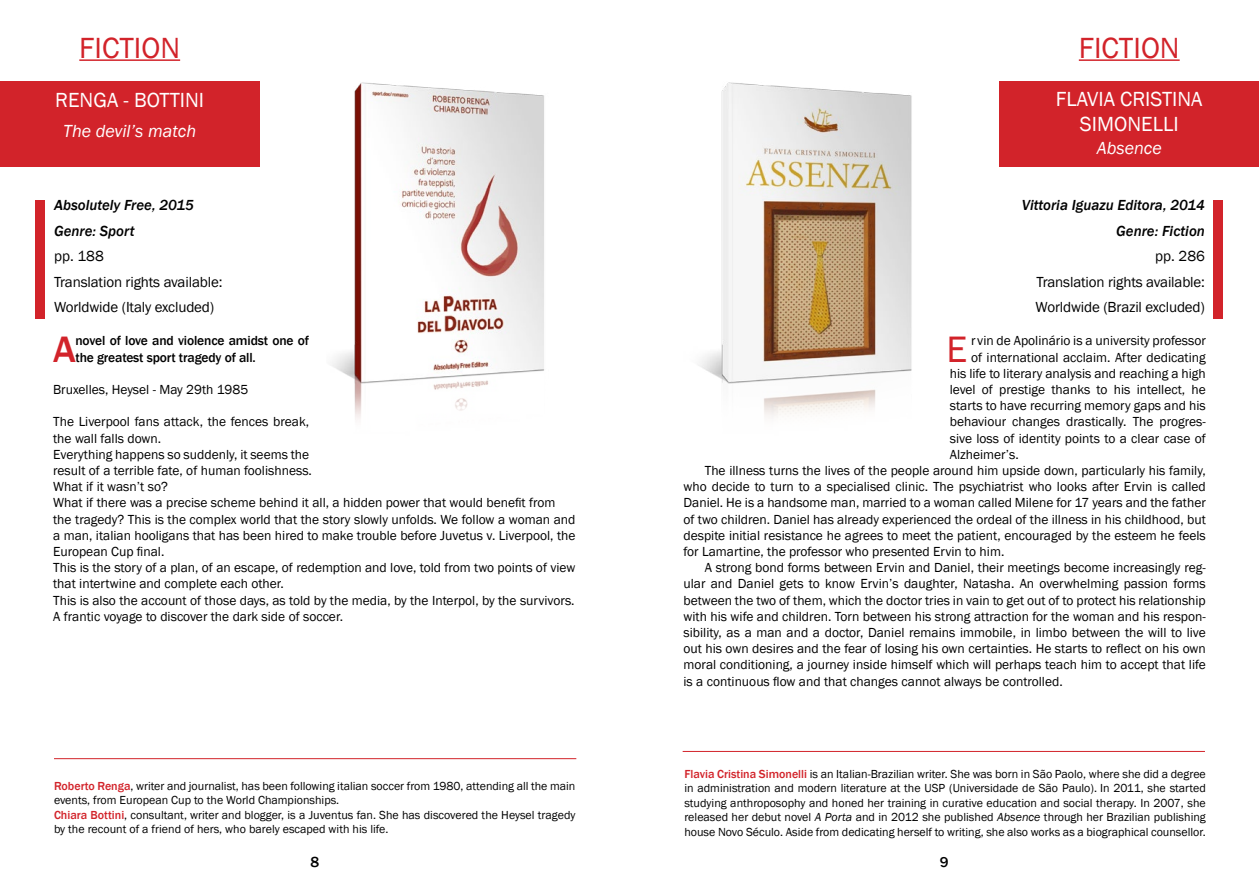
<style>
.page{position:relative;width:1259px;height:893px;background:#fff}
.page>*{position:absolute;margin:0;border:0;box-sizing:border-box;transform-origin:0 0}
.t1{font:500 37.8px "Franklin Gothic";color:#d2232a}
.t2{font:37.8px "Franklin Gothic";color:#d2232a}
.t3{font:30px "Franklin Gothic";color:#d2232a}
.t4{font:21px/25.2px "Franklin Gothic";color:#fff;text-align:right}
.t5{font:italic 18px "Franklin Gothic";color:#fff}
.t6{font:15px/25.5px "Franklin Gothic";letter-spacing:-.01em;color:#000}
.t7{font:italic 500 15px/25.5px "Franklin Gothic";color:#000}
.t8{font:500 15px "Franklin Gothic";color:#000}
.t9{font:13.5px/16.2px "Franklin Gothic";color:#000}
.t10{font:500 13.5px/16.2px "Franklin Gothic";letter-spacing:-.01em;color:#000}
.t11{font:12px/14.4px "Franklin Gothic";color:#000}
.s1{font-weight:500;color:#d2232a}
.s2{font-style:italic}
</style>
<div class="page">
<div style="left:0;top:82px;width:259px;height:85px;background:#d2232a"></div>
<div style="left:999px;top:82px;width:260px;height:85px;background:#d2232a"></div>
<hr style="left:79px;top:59px;width:101px;height:2px;background:#d2232a">
<img style="left:332px;top:82px;width:212px;height:338px">
<hr style="left:1078px;top:59px;width:101px;height:2px;background:#d2232a">
<img style="left:698px;top:82px;width:214px;height:335px">
<div style="left:1213px;top:200px;width:10px;height:119px;background:#d2232a"></div>
<div style="left:35px;top:200px;width:10px;height:119px;background:#d2232a"></div>
<hr style="left:54px;top:758px;width:522px;height:1px;background:#d2232a">
<hr style="left:682px;top:751px;width:523px;height:1px;background:#d2232a">
<h2 class="t3" style="left:79px;top:29px;width:102px">Fiction</h2>
<h3 class="t4" style="left:55px;top:88px;width:26px">Renga</h3>
<h3 class="t4" style="left:124px;top:88px;width:46px">- Bottini</h3>
<h3 class="t5" style="left:63px;top:119px;width:134px">The devil’s match</h3>
<p class="t7" style="left:54px;top:193px;width:141px">Absolutely Free, 2015<br>Genre: Sport</p>
<p class="t6" style="left:54px;top:244px;width:170px">pp. 188<br>Translation rights available:<br>Worldwide (Italy excluded)</p>
<h1 class="t1" style="left:53px;top:326px;width:24px">A</h1>
<p class="t10" style="left:75px;top:333px;width:235px">novel of love and violence amidst one of the greatest sport tragedy of all.</p>
<p class="t9" style="left:53px;top:382px;width:197px">Bruxelles, Heysel - May 29th 1985</p>
<p class="t9" style="left:53px;top:414px;width:524px">The Liverpool fans attack, the fences break,<br>the wall falls down.<br>Everything happens so suddenly, it seems the<br>result of a terrible fate, of human foolishness.<br>What if it wasn’t so?<br>What if there was a precise scheme behind it all, a hidden power that would benefit from the tragedy? This is the complex world that the story slowly unfolds. We follow a woman and a man, italian hooligans that has been hired to make trouble before Juvetus v. Liverpool, the European Cup final.<br>This is the story of a plan, of an escape, of redemption and love, told from two points of view that intertwine and complete each other.<br>This is also the account of those days, as told by the media, by the I nterpol, by the survivors.<br>A frantic voyage to discover the dark side of soccer.</p>
<p class="t11" style="left:54px;top:779px;width:523px"><span class="s1">Roberto Renga</span>, writer and journalist, has been following italian soccer from 1980, attending all the main events, from European Cup to the World Championships.<br><span class="s1">Chiara Bottini</span>, consultant, writer and blogger, is a Juventus fan. She has discovered the Heysel tragedy by the recount of a friend of hers, who barely escaped with his life.</p>
<p class="t8" style="left:310px;top:853px;width:10px">8</p>
<h2 class="t3" style="left:1078px;top:29px;width:102px">Fiction</h2>
<h3 class="t4" style="left:1056px;top:87px;width:21px">Flavia</h3>
<h3 class="t4" style="left:1080px;top:87px;width:64px">Cristina<br>Simonelli</h3>
<h3 class="t5" style="left:1096px;top:136px;width:67px">Absence</h3>
<p class="t7" style="left:1022px;top:193px;width:184px;text-align:right">Vittoria Iguazu Editora, 2014<br>Genre: Fiction</p>
<p class="t6" style="left:1035px;top:244px;width:171px;text-align:justify;text-indent:119px">pp. 286<br>Translation rights available:<br>Worldwide (Brazil excluded)</p>
<h1 class="t2" style="left:946px;top:325px;width:18px">E</h1>
<p class="t9" style="left:971px;top:333px;width:236px">r vin de Apolinário is a university professor</p>
<p class="t9" style="left:971px;top:349px;width:236px">of international acclaim. After dedicating</p>
<p class="t9" style="left:949px;top:365px;width:257px">his life to literary analysis and reaching a high</p>
<p class="t9" style="left:949px;top:382px;width:257px">level of prestige thanks to his intellect, he</p>
<p class="t9" style="left:949px;top:398px;width:257px">starts to have recurring memory gaps and his</p>
<p class="t9" style="left:949px;top:414px;width:257px">behaviour changes drastically. The progres-</p>
<p class="t9" style="left:949px;top:430px;width:257px">sive loss of identity points to a clear case of</p>
<p class="t9" style="left:949px;top:446px;width:70px">Alzheimer’s.</p>
<p class="t9" style="left:705px;top:463px;width:502px">The illness turns the lives of the people around him upside down, particularly his family,</p>
<p class="t9" style="left:683px;top:479px;width:524px">who decide to turn to a specialised clinic. The psychiatrist who looks after Ervin is called</p>
<p class="t9" style="left:683px;top:495px;width:524px">Daniel. He is a handsome man, married to a woman called Milene for 17 years and the father</p>
<p class="t9" style="left:683px;top:511px;width:524px">of two children. Daniel has already experienced the ordeal of the illness in his childhood, but</p>
<p class="t9" style="left:683px;top:527px;width:524px">despite initial resistance he agrees to meet the patient, encouraged by the esteem he feels</p>
<p class="t9" style="left:683px;top:544px;width:322px">for Lamartine, the professor who presented Ervin to him.</p>
<p class="t9" style="left:705px;top:560px;width:502px">A strong bond forms between Ervin and Daniel, their meetings become increasingly reg-</p>
<p class="t9" style="left:683px;top:576px;width:524px">ular and Daniel gets to know Ervin’s daughter, Natasha. An overwhelming passion forms</p>
<p class="t9" style="left:683px;top:592px;width:524px">between the two of them, which the doctor tries in vain to get out of to protect his relationship</p>
<p class="t9" style="left:683px;top:608px;width:524px">with his wife and children. Torn between his strong attraction for the woman and his respon-</p>
<p class="t9" style="left:683px;top:625px;width:524px">sibility, as a man and a doctor, Daniel remains immobile, in limbo between the will to live</p>
<p class="t9" style="left:683px;top:641px;width:524px">out his own desires and the fear of losing his own certainties. He starts to reflect on his own</p>
<p class="t9" style="left:683px;top:657px;width:524px">moral conditioning, a journey inside himself which will perhaps teach him to accept that life</p>
<p class="t9" style="left:683px;top:673px;width:381px">is a continuous flow and that changes cannot always be controlled.</p>
<p class="t11" style="left:684px;top:767px;width:523px;text-align:justify"><span class="s1">Flavia Cristina Simonelli</span> is an Italian-Brazilian writer. She was born in São Paolo, where she did a degree in administration and modern literature at the USP (Universidade de São Paulo). In 2011, she started studying anthroposophy and honed her training in curative education and social therapy. I n 2007, she released her debut novel <span class="s2">A Porta</span> and in 2012 she published <span class="s2">Absence</span> through her Brazilian publishing house Novo Século. Aside from dedicating herself to writing, she also works as a biographical counsellor.</p>
<p class="t8" style="left:940px;top:853px;width:10px">9</p>
</div>
